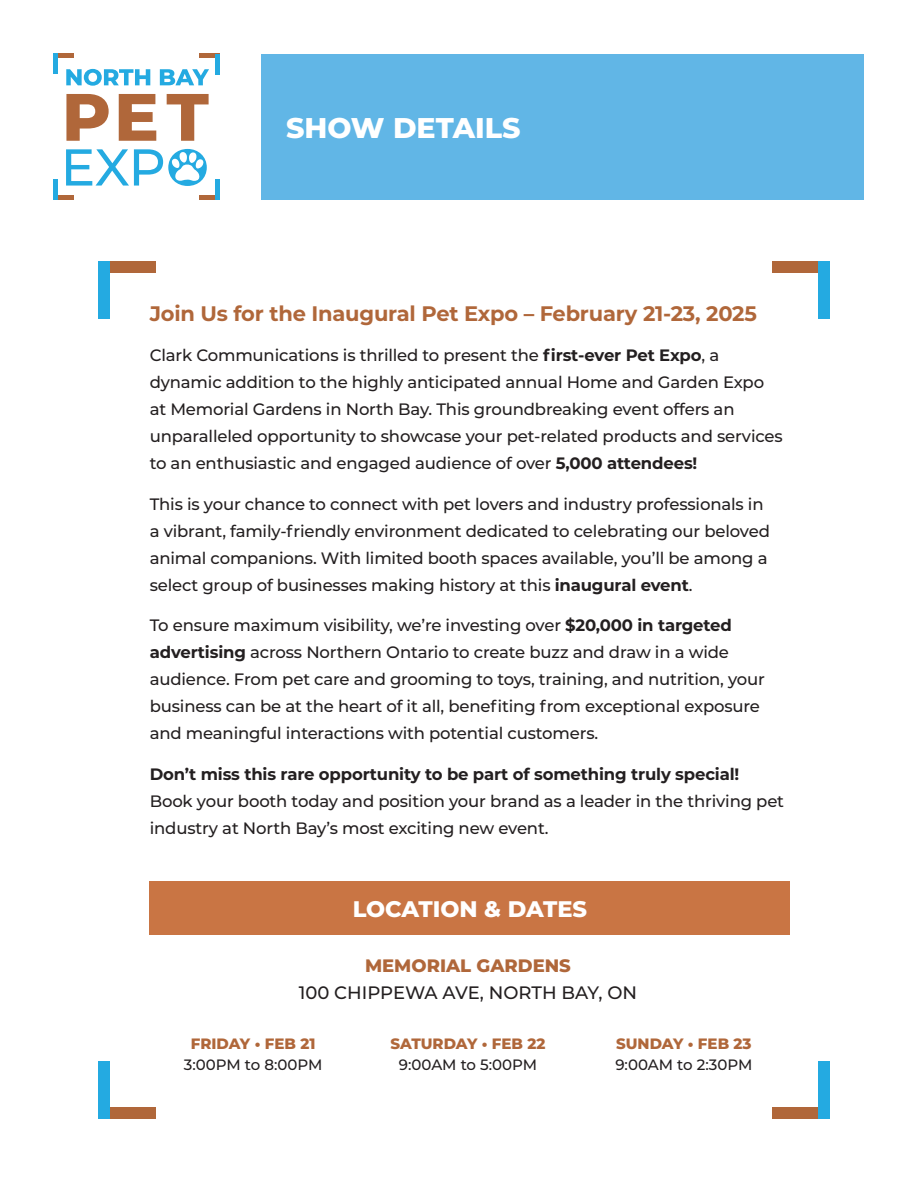
<style>
.page{position:relative;width:918px;height:1188px;background:#fff}
.page>*{position:absolute;margin:0;border:0;box-sizing:border-box;transform-origin:0 0}
.t1{font:800 66.9px "Montserrat";color:#b0673a}
.Minor_Heading{font:800 28.5px "Montserrat";color:#fff}
.Minor_Heading-2{font:800 22.5px "Montserrat";color:#fff}
.Times{font:700 21px "Montserrat";letter-spacing:-.01em;color:#b0673a}
.Paragraph_Headings{font:500 18px "Montserrat";color:#231f20}
.Paragraph_Headings-2{font:800 18px "Montserrat";color:#b0673a}
.Times-2{font:500 16.5px/27px "Montserrat";letter-spacing:-.01em;color:#231f20}
.Times-3{font:500 15px "Montserrat";color:#231f20}
.Dates{font:800 15px "Montserrat";color:#b0673a}
.s1{font-weight:700}
</style>
<div class="page">
<div style="left:150px;top:881px;width:640px;height:54px;background:#c97544"></div>
<svg style="left:66px;top:69px;width:84px;height:17px"></svg>
<svg style="left:160px;top:69px;width:49px;height:16px"></svg>
<svg style="left:66px;top:149px;width:97px;height:37px"></svg>
<div style="left:168px;top:149px;width:39px;height:37px;background:#24aae1;border-radius:50%"></div>
<hr style="left:53px;top:53px;width:21px;height:4px;background:#b0673a">
<hr style="left:53px;top:53px;width:4px;height:21px;background:#24aae1">
<hr style="left:199px;top:196px;width:21px;height:4px;background:#b0673a">
<div style="left:215px;top:179px;width:5px;height:21px;background:#24aae1"></div>
<hr style="left:199px;top:54px;width:21px;height:4px;background:#b0673a">
<div style="left:215px;top:54px;width:5px;height:21px;background:#24aae1"></div>
<hr style="left:53px;top:196px;width:21px;height:4px;background:#b0673a">
<hr style="left:53px;top:179px;width:4px;height:21px;background:#24aae1">
<svg style="left:169px;top:150px;width:37px;height:32px"></svg>
<div style="left:261px;top:54px;width:603px;height:145px;background:#61b6e6"></div>
<div style="left:772px;top:261px;width:58px;height:12px;background:#b0673a"></div>
<div style="left:818px;top:261px;width:12px;height:58px;background:#24aae1"></div>
<div style="left:98px;top:1107px;width:58px;height:12px;background:#b0673a"></div>
<div style="left:98px;top:1061px;width:12px;height:58px;background:#24aae1"></div>
<div style="left:772px;top:1107px;width:58px;height:12px;background:#b0673a"></div>
<div style="left:818px;top:1061px;width:12px;height:58px;background:#24aae1"></div>
<div style="left:98px;top:261px;width:58px;height:12px;background:#b0673a"></div>
<div style="left:98px;top:261px;width:12px;height:58px;background:#24aae1"></div>
<p class="t1" style="left:62px;top:68px;width:149px">PET</p>
<p class="Minor_Heading" style="left:286px;top:107px;width:236px">SHOW DETAILS</p>
<p class="Times" style="left:150px;top:298px;width:609px">Join Us for the Inaugural Pet Expo – February 21-23, 2025</p>
<p class="Times-2" style="left:150px;top:341px;width:635px">Clark Communications is thrilled to present the <span class="s1">first-ever Pet Expo</span>, a dynamic addition to the highly anticipated annual Home and Garden Expo at Memorial Gardens in North Bay. This groundbreaking event offers an unparalleled opportunity to showcase your pet-related products and services to an enthusiastic and engaged audience of over <span class="s1">5,000 attendees!</span></p>
<p class="Times-2" style="left:150px;top:490px;width:622px">This is your chance to connect with pet lovers and industry professionals in a vibrant, family-friendly environment dedicated to celebrating our beloved animal companions. With limited booth spaces available, you’ll be among a select group of businesses making history at this <span class="s1">inaugural event</span>.</p>
<p class="Times-2" style="left:150px;top:611px;width:617px">To ensure maximum visibility, we’re investing over <span class="s1">$20,000 in targeted advertising</span> across Northern Ontario to create buzz and draw in a wide audience. From pet care and grooming to toys, training, and nutrition, your business can be at the heart of it all, benefiting from exceptional exposure and meaningful interactions with potential customers.</p>
<p class="Times-2" style="left:150px;top:760px;width:636px"><span class="s1">Don’t miss this rare opportunity to be part of something truly special!<br></span>Book your booth today and position your brand as a leader in the thriving pet industry at North Bay’s most exciting new event.</p>
<p class="Minor_Heading-2" style="left:353px;top:892px;width:236px">LOCATION &amp; DATES</p>
<p class="Paragraph_Headings-2" style="left:365px;top:952px;width:207px">MEMORIAL GARDENS</p>
<p class="Paragraph_Headings" style="left:299px;top:980px;width:340px">100 CHIPPEWA AVE, NORTH BAY, ON</p>
<p class="Dates" style="left:191px;top:1032px;width:126px">FRIDAY • FEB 21</p>
<p class="Times-3" style="left:184px;top:1054px;width:140px">3:00PM to 8:00PM</p>
<p class="Dates" style="left:390px;top:1032px;width:157px">SATURDAY • FEB 22</p>
<p class="Times-3" style="left:399px;top:1054px;width:140px">9:00AM to 5:00PM</p>
<p class="Dates" style="left:616px;top:1032px;width:137px">SUNDAY • FEB 23</p>
<p class="Times-3" style="left:615px;top:1054px;width:138px">9:00AM to 2:30PM</p>
</div>
